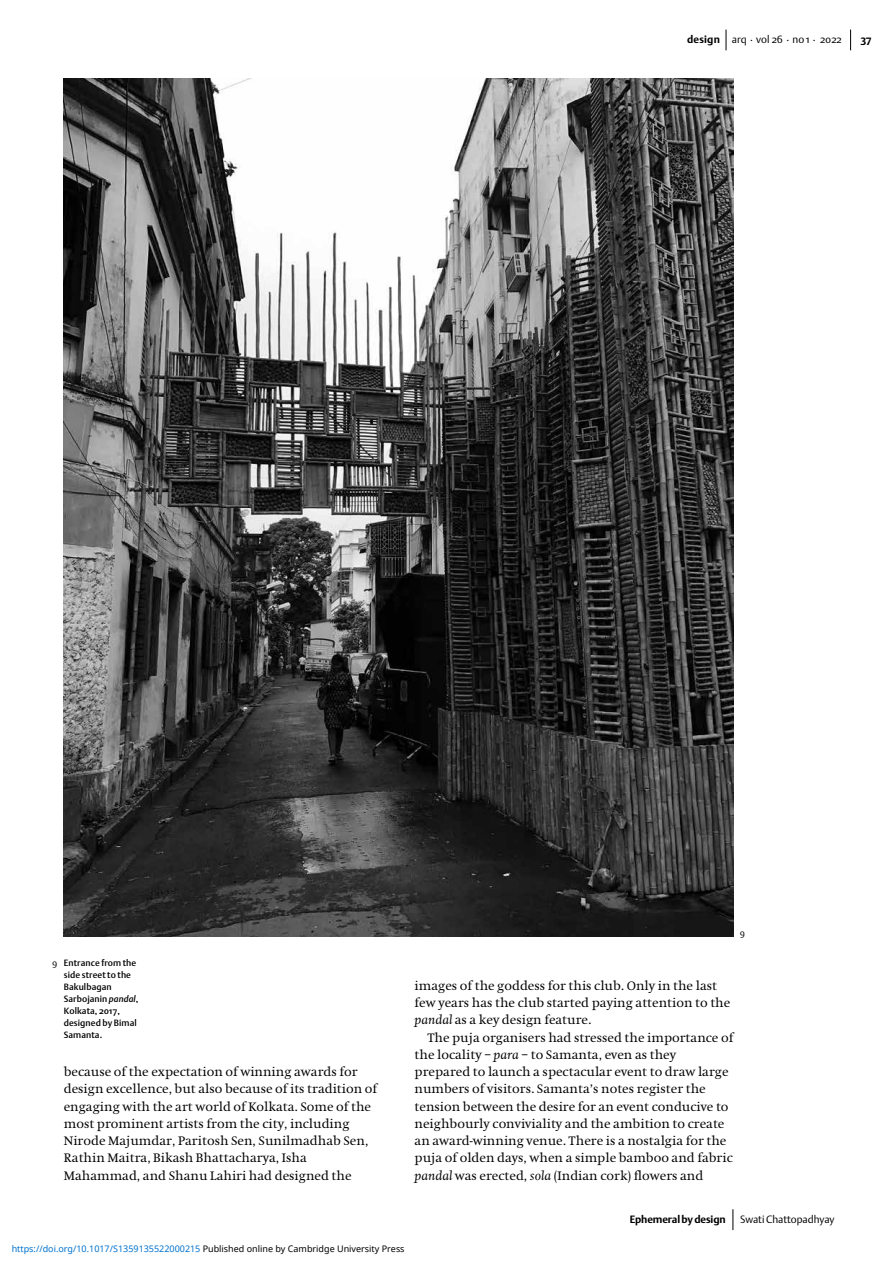
<style>
.page{position:relative;width:893px;height:1263px;background:#fff}
.page>*{position:absolute;margin:0;border:0;box-sizing:border-box;transform-origin:0 0}
.t1{font:12.75px/17.2px "Hollander";color:#000}
.t2{font:10.5px "DTL Argo ST Light";color:#000}
.t3{font:700 10.5px "DTL Argo ST";letter-spacing:-.01em;color:#000}
.t4{font:9px/12px "DTL Argo ST Medium";letter-spacing:.01em;color:#000}
.t5{font:9px "Noto Sans";color:#0172cf}
.t6{font:9px "DTL Argo ST Light";color:#000}
.s1{font-family:"DTL Argo ST";font-weight:700}
.s2{font-family:"DTL Argo ST Light"}
.s3{font-style:italic}
.s4{color:#000}
</style>
<div class="page">
<svg style="left:726px;top:30px;width:1px;height:20px"></svg>
<svg style="left:850px;top:30px;width:1px;height:20px"></svg>
<svg style="left:733px;top:1209px;width:1px;height:21px"></svg>
<img style="left:64px;top:79px;width:669px;height:857px">
<p class="t2" style="left:687px;top:33px;width:156px"><span class="s1">design</span> arq . vol 26 . no 1 . 2022</p>
<p class="t3" style="left:861px;top:33px;width:12px">37</p>
<p class="t4" style="left:64px;top:957px;width:76px;text-indent:-12px"><span class="s2">9</span> Entrance from the side street to the<br>Bakulbagan<br>Sarbojanin <span class="s3">pandal</span>,<br>Kolkata, 2017, designed by Bimal<br>Samanta.</p>
<p class="t1" style="left:64px;top:1063px;width:315px">because of the expectation of winning awards for design excellence, but also because of its tradition of engaging with the art world of Kolkata. Some of the most prominent artists from the city, including Nirode Majumdar, Paritosh Sen, Sunilmadhab Sen, Rathin Maitra, Bikash Bhattacharya, Isha Mahammad, and Shanu Lahiri had designed the</p>
<p class="t6" style="left:740px;top:928px;width:7px">9</p>
<p class="t1" style="left:415px;top:977px;width:317px">images of the goddess for this club. Only in the last few years has the club started paying attention to the <span class="s3">pandal</span> as a key design feature.</p>
<p class="t1" style="left:415px;top:1029px;width:320px;text-indent:13px">The puja organisers had stressed the importance of the locality – <span class="s3">para</span> – to Samanta, even as they prepared to launch a spectacular event to draw large numbers of visitors. Samanta’s notes register the tension between the desire for an event conducive to neighbourly conviviality and the ambition to create an award-winning venue. There is a nostalgia for the puja of olden days, when a simple bamboo and fabric <span class="s3">pandal</span> was erected, <span class="s3">sola</span> (Indian cork) flowers and</p>
<p class="t5" style="left:12px;top:1243px;width:394px">https://doi.org/10.1017/S1359135522000215 <span class="s4">Published online by Cambridge University Press</span></p>
<p class="t3" style="left:630px;top:1212px;width:97px">Ephemeral by design</p>
<p class="t2" style="left:740px;top:1212px;width:96px">Swati Chattopadhyay</p>
</div>
